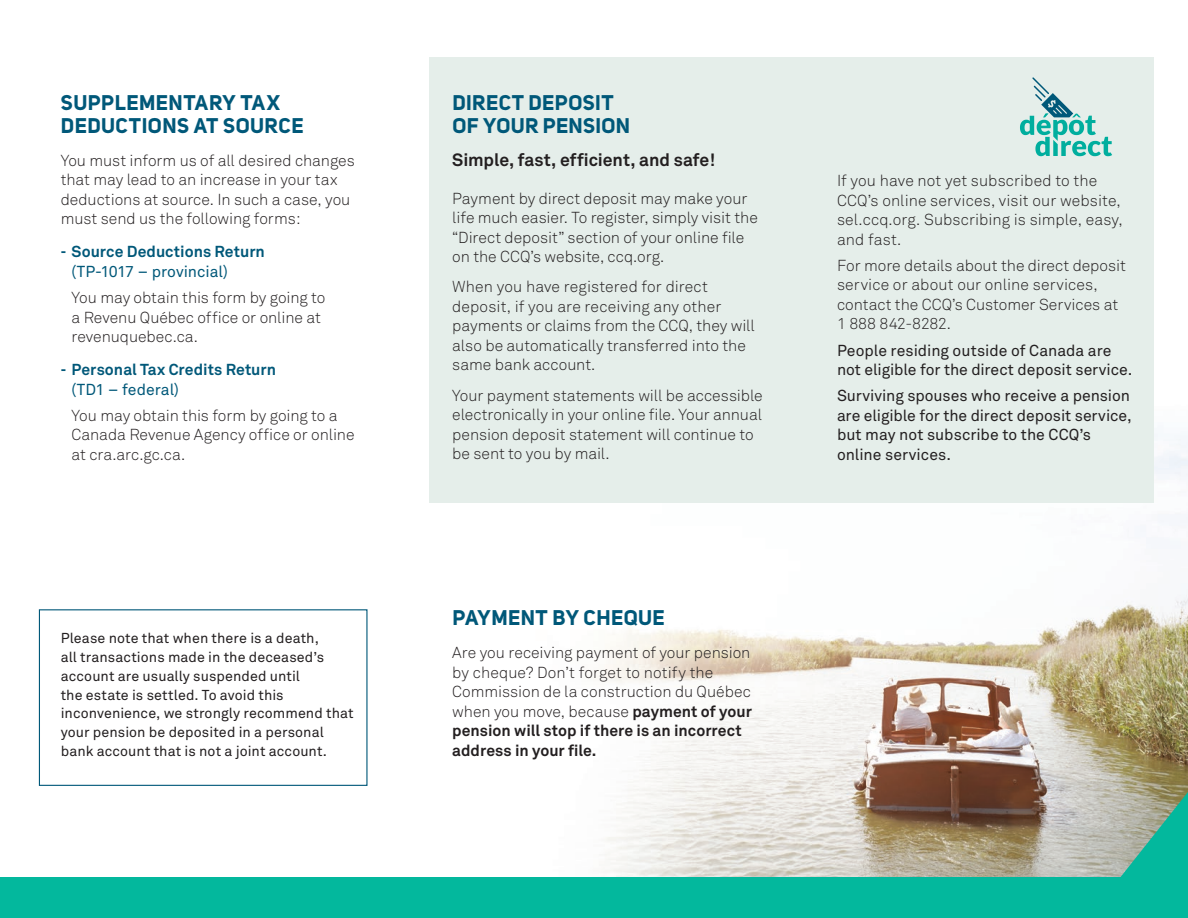
<style>
.page{position:relative;width:1188px;height:918px;background:#fff}
.page>*{position:absolute;margin:0;border:0;box-sizing:border-box;transform-origin:0 0}
.t1{font:700 21px/22.5px "Uni Sans";letter-spacing:.02em;color:#005879}
.t2{font:700 17.7px "Akkurat Pro";letter-spacing:-.005em;color:#231f20}
.t3{font:300 15.75px/19.5px "Akkurat Pro";color:#231f20}
.t4{font:15.75px/19.5px "Akkurat Pro";color:#231f20}
.t5{font:700 15.75px "Akkurat Pro";color:#005879;scale:.75 1}
.t6{font:15.75px "Akkurat Pro";color:#005879}
.t7{font:14.25px/18.8px "Akkurat Pro";letter-spacing:.005em;color:#231f20}
.s1{font-weight:700}
</style>
<div class="page">
<img style="left:501px;top:399px;width:687px;height:479px">
<div style="left:0;top:878px;width:1188px;height:40px;background:#03b89d"></div>
<div style="left:39px;top:609px;width:329px;height:177px;border:1px solid #005879"></div>
<svg style="left:1098px;top:792px;width:90px;height:86px;background:#6fb3a0"></svg>
<div style="left:429px;top:57px;width:724px;height:445px;background:#e5eeea"></div>
<svg style="left:1020px;top:77px;width:92px;height:79px"></svg>
<h1 class="t1" style="left:61px;top:92px;width:244px">SUPPLEMENTARY TAX<br>DEDUCTIONS AT SOURCE</h1>
<p class="t3" style="left:61px;top:151px;width:296px">You must inform us of all desired changes that may lead to an increase in your tax deductions at source. In such a case, you must send us the following forms:</p>
<p class="t5" style="left:61px;top:242px;width:274px">- Source Deductions Return</p>
<p class="t6" style="left:72px;top:262px;width:158px">(TP-1017 – provincial)</p>
<p class="t3" style="left:72px;top:288px;width:256px">You may obtain this form by going to a Revenu Québec office or online at revenuquebec.ca.</p>
<p class="t5" style="left:61px;top:360px;width:289px">- Personal Tax Credits Return</p>
<p class="t6" style="left:72px;top:380px;width:109px">(TD1 – federal)</p>
<p class="t3" style="left:72px;top:406px;width:285px">You may obtain this form by going to a<br>Canada Revenue Agency office or online at cra.arc.gc.ca.</p>
<p class="t7" style="left:61px;top:629px;width:294px">Please note that when there is a death,<br>all transactions made in the deceased’s account are usually suspended until<br>the estate is settled. To avoid this inconvenience, we strongly recommend that your pension be deposited in a personal bank account that is not a joint account.</p>
<h1 class="t1" style="left:452px;top:92px;width:179px">DIRECT DEPOSIT<br>OF YOUR PENSION</h1>
<p class="t2" style="left:452px;top:149px;width:264px">Simple, fast, efficient, and safe!</p>
<p class="t3" style="left:452px;top:188px;width:307px">Payment by direct deposit may make your life much easier. To register, simply visit the “Direct deposit” section of your online file on the CCQ’s website, ccq.org.</p>
<p class="t3" style="left:452px;top:277px;width:304px">When you have registered for direct deposit, if you are receiving any other payments or claims from the CCQ, they will also be automatically transferred into the same bank account.</p>
<p class="t3" style="left:452px;top:386px;width:312px">Your payment statements will be accessible electronically in your online file. Your annual pension deposit statement will continue to be sent to you by mail.</p>
<h1 class="t1" style="left:452px;top:606px;width:214px">PAYMENT BY CHEQUE</h1>
<p class="t3" style="left:452px;top:643px;width:301px">Are you receiving payment of your pension by cheque? Don’t forget to notify the Commission de la construction du Québec when you move, because <span class="s1">payment of your pension will stop if there is an incorrect address in your file.</span></p>
<p class="t3" style="left:837px;top:171px;width:287px">If you have not yet subscribed to the<br>CCQ’s online services, visit our website, sel.ccq.org. Subscribing is simple, easy, and fast.</p>
<p class="t3" style="left:837px;top:256px;width:291px">For more details about the direct deposit service or about our online services, contact the CCQ’s Customer Services at 1 888 842-8282.</p>
<p class="t4" style="left:837px;top:340px;width:297px">People residing outside of Canada are not eligible for the direct deposit service.</p>
<p class="t4" style="left:837px;top:386px;width:296px">Surviving spouses who receive a pension are eligible for the direct deposit service, but may not subscribe to the CCQ’s online services.</p>
</div>
